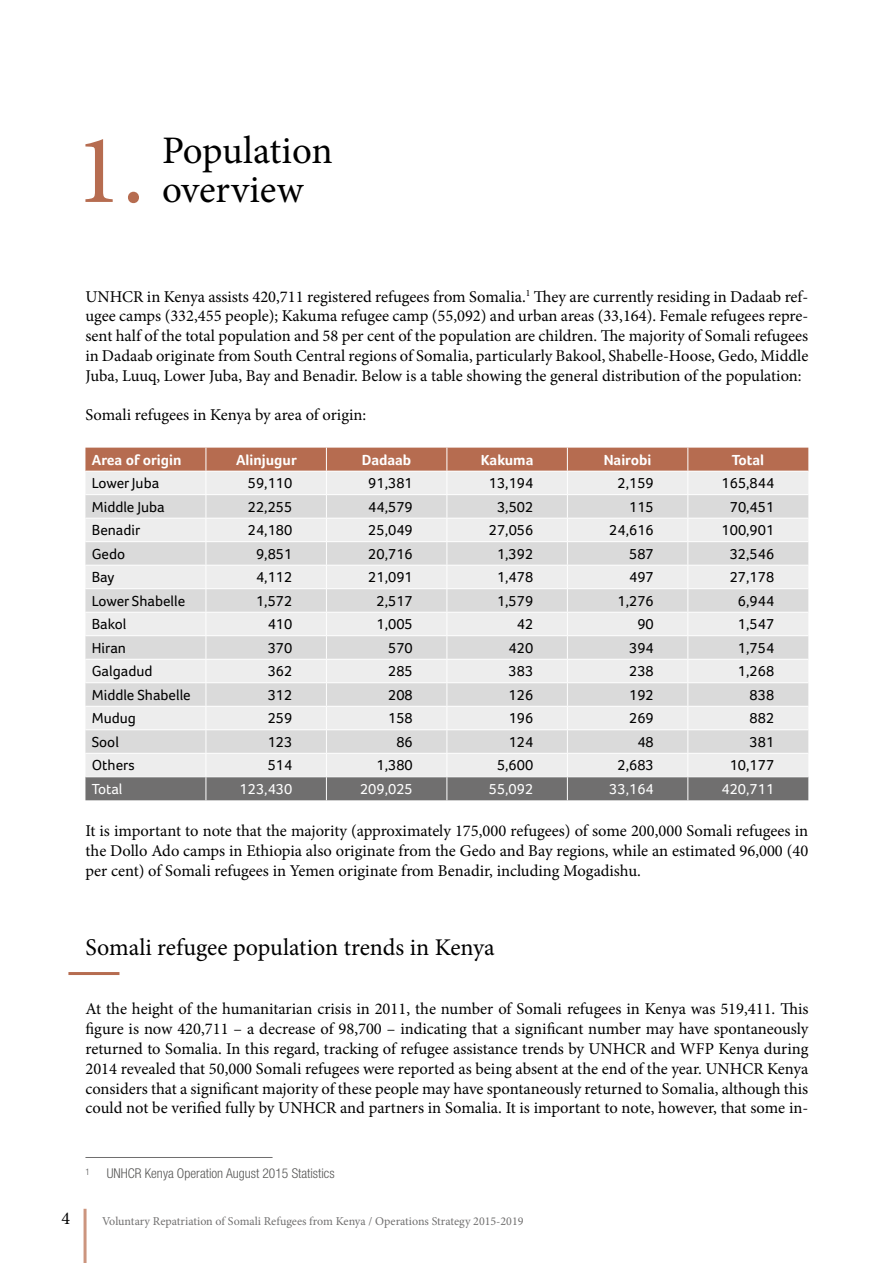
<style>
.page{position:relative;width:893px;height:1263px;background:#fff}
.page>*{position:absolute;margin:0;border:0;box-sizing:border-box;transform-origin:0 0}
.t1{font:99px "Minion Pro";color:#b66c50}
.t2{font:39px/39px "Minion Pro";color:#000}
.t3{font:24px "Minion Pro";color:#000}
.t4{font:18px "Minion Pro";color:#000}
.t5{font:16.5px/19.8px "Minion Pro";color:#000;text-align:justify}
.t6{font:15px "Foco";color:#000}
.t7{font:700 15px "Foco";color:#fff}
.t8{font:15px "Foco";color:#fff}
.t9{font:300 condensed 13.5px "Helvetica Neue CE";color:#575756}
.t10{font:12px "Minion Pro";color:#706f6f}
.t11{font:300 condensed 9px "Helvetica Neue CE";color:#575756}
</style>
<div class="page">
<hr style="left:68px;top:972px;width:51px;height:3px;background:#b66c50">
<svg style="left:85px;top:448px;width:723px;height:352px;background:#dad6d4"></svg>
<hr style="left:85px;top:1157px;width:188px;height:1px;background:#706f6f">
<hr style="left:84px;top:1209px;width:3px;height:54px;background:#cc957e">
<h1 class="t1" style="left:75px;top:104px;width:72px">1.</h1>
<h2 class="t2" style="left:162px;top:131px;width:172px">Population overview</h2>
<p class="t5" style="left:85px;top:286px;width:724px">UNHCR in Kenya assists 420,711 registered refugees from Somalia.<sup>1</sup> They are currently residing in Dadaab ref&shy;ugee camps (332,455 people); Kakuma refugee camp (55,092) and urban areas (33,164). Female refugees repre&shy;sent half of the total population and 58 per cent of the population are children. The majority of Somali refugees in Dadaab originate from South Central regions of Somalia, particularly Bakool, Shabelle-Hoose, Gedo, Middle Juba, Luuq, Lower Juba, Bay and Benadir. Below is a table showing the general distribution of the population:</p>
<p class="t5" style="left:85px;top:405px;width:282px">Somali refugees in Kenya by area of origin:</p>
<p class="t7" style="left:92px;top:451px;width:91px">Area of origin</p>
<p class="t7" style="left:236px;top:451px;width:62px">Alinjugur</p>
<p class="t7" style="left:362px;top:451px;width:51px">Dadaab</p>
<p class="t7" style="left:481px;top:451px;width:54px">Kakuma</p>
<p class="t7" style="left:604px;top:451px;width:49px">Nairobi</p>
<p class="t7" style="left:732px;top:451px;width:34px">Total</p>
<p class="t6" style="left:92px;top:474px;width:69px">Lower Juba</p>
<p class="t6" style="left:248px;top:474px;width:46px">59,110</p>
<p class="t6" style="left:368px;top:474px;width:46px">91,381</p>
<p class="t6" style="left:489px;top:474px;width:46px">13,194</p>
<p class="t6" style="left:617px;top:474px;width:38px">2,159</p>
<p class="t6" style="left:721px;top:474px;width:54px">165,844</p>
<p class="t6" style="left:92px;top:498px;width:75px">Middle Juba</p>
<p class="t6" style="left:248px;top:498px;width:46px">22,255</p>
<p class="t6" style="left:368px;top:498px;width:46px">44,579</p>
<p class="t6" style="left:497px;top:498px;width:38px">3,502</p>
<p class="t6" style="left:629px;top:498px;width:26px">115</p>
<p class="t6" style="left:730px;top:498px;width:46px">70,451</p>
<p class="t6" style="left:92px;top:522px;width:50px">Benadir</p>
<p class="t6" style="left:248px;top:522px;width:46px">24,180</p>
<p class="t6" style="left:368px;top:522px;width:46px">25,049</p>
<p class="t6" style="left:489px;top:522px;width:46px">27,056</p>
<p class="t6" style="left:609px;top:522px;width:46px">24,616</p>
<p class="t6" style="left:721px;top:522px;width:54px">100,901</p>
<p class="t6" style="left:92px;top:545px;width:35px">Gedo</p>
<p class="t6" style="left:256px;top:545px;width:38px">9,851</p>
<p class="t6" style="left:368px;top:545px;width:46px">20,716</p>
<p class="t6" style="left:497px;top:545px;width:38px">1,392</p>
<p class="t6" style="left:629px;top:545px;width:26px">587</p>
<p class="t6" style="left:730px;top:545px;width:46px">32,546</p>
<p class="t6" style="left:92px;top:569px;width:24px">Bay</p>
<p class="t6" style="left:256px;top:569px;width:38px">4,112</p>
<p class="t6" style="left:368px;top:569px;width:46px">21,091</p>
<p class="t6" style="left:497px;top:569px;width:38px">1,478</p>
<p class="t6" style="left:629px;top:569px;width:26px">497</p>
<p class="t6" style="left:730px;top:569px;width:46px">27,178</p>
<p class="t6" style="left:92px;top:592px;width:95px">Lower Shabelle</p>
<p class="t6" style="left:256px;top:592px;width:38px">1,572</p>
<p class="t6" style="left:377px;top:592px;width:38px">2,517</p>
<p class="t6" style="left:497px;top:592px;width:38px">1,579</p>
<p class="t6" style="left:617px;top:592px;width:38px">1,276</p>
<p class="t6" style="left:738px;top:592px;width:38px">6,944</p>
<p class="t6" style="left:92px;top:616px;width:36px">Bakol</p>
<p class="t6" style="left:268px;top:616px;width:26px">410</p>
<p class="t6" style="left:377px;top:616px;width:38px">1,005</p>
<p class="t6" style="left:517px;top:616px;width:18px">42</p>
<p class="t6" style="left:637px;top:616px;width:18px">90</p>
<p class="t6" style="left:738px;top:616px;width:38px">1,547</p>
<p class="t6" style="left:92px;top:639px;width:36px">Hiran</p>
<p class="t6" style="left:268px;top:639px;width:26px">370</p>
<p class="t6" style="left:388px;top:639px;width:26px">570</p>
<p class="t6" style="left:509px;top:639px;width:26px">420</p>
<p class="t6" style="left:629px;top:639px;width:26px">394</p>
<p class="t6" style="left:738px;top:639px;width:38px">1,754</p>
<p class="t6" style="left:92px;top:663px;width:62px">Galgadud</p>
<p class="t6" style="left:268px;top:663px;width:26px">362</p>
<p class="t6" style="left:388px;top:663px;width:26px">285</p>
<p class="t6" style="left:509px;top:663px;width:26px">383</p>
<p class="t6" style="left:629px;top:663px;width:26px">238</p>
<p class="t6" style="left:738px;top:663px;width:38px">1,268</p>
<p class="t6" style="left:92px;top:686px;width:100px">Middle Shabelle</p>
<p class="t6" style="left:268px;top:686px;width:26px">312</p>
<p class="t6" style="left:388px;top:686px;width:26px">208</p>
<p class="t6" style="left:509px;top:686px;width:26px">126</p>
<p class="t6" style="left:629px;top:686px;width:26px">192</p>
<p class="t6" style="left:750px;top:686px;width:26px">838</p>
<p class="t6" style="left:92px;top:710px;width:46px">Mudug</p>
<p class="t6" style="left:268px;top:710px;width:26px">259</p>
<p class="t6" style="left:388px;top:710px;width:26px">158</p>
<p class="t6" style="left:509px;top:710px;width:26px">196</p>
<p class="t6" style="left:629px;top:710px;width:26px">269</p>
<p class="t6" style="left:750px;top:710px;width:26px">882</p>
<p class="t6" style="left:92px;top:733px;width:29px">Sool</p>
<p class="t6" style="left:268px;top:733px;width:26px">123</p>
<p class="t6" style="left:396px;top:733px;width:18px">86</p>
<p class="t6" style="left:509px;top:733px;width:26px">124</p>
<p class="t6" style="left:637px;top:733px;width:18px">48</p>
<p class="t6" style="left:750px;top:733px;width:26px">381</p>
<p class="t6" style="left:92px;top:757px;width:44px">Others</p>
<p class="t6" style="left:268px;top:757px;width:26px">514</p>
<p class="t6" style="left:377px;top:757px;width:38px">1,380</p>
<p class="t6" style="left:497px;top:757px;width:38px">5,600</p>
<p class="t6" style="left:617px;top:757px;width:38px">2,683</p>
<p class="t6" style="left:730px;top:757px;width:46px">10,177</p>
<p class="t8" style="left:92px;top:780px;width:32px">Total</p>
<p class="t8" style="left:240px;top:780px;width:54px">123,430</p>
<p class="t8" style="left:360px;top:780px;width:54px">209,025</p>
<p class="t8" style="left:489px;top:780px;width:46px">55,092</p>
<p class="t8" style="left:609px;top:780px;width:46px">33,164</p>
<p class="t8" style="left:721px;top:780px;width:54px">420,711</p>
<p class="t5" style="left:85px;top:821px;width:724px">It is important to note that the majority (approximately 175,000 refugees) of some 200,000 Somali refugees in the Dollo Ado camps in Ethiopia also originate from the Gedo and Bay regions, while an estimated 96,000 (40 per cent) of Somali refugees in Yemen originate from Benadir, including Mogadishu.</p>
<h3 class="t3" style="left:85px;top:931px;width:411px">Somali refugee population trends in Kenya</h3>
<p class="t5" style="left:85px;top:999px;width:724px">At the height of the humanitarian crisis in 2011, the number of Somali refugees in Kenya was 519,411. This figure is now 420,711 – a decrease of 98,700 – indicating that a significant number may have spontaneously returned to Somalia. In this regard, tracking of refugee assistance trends by UNHCR and WFP Kenya during 2014 revealed that 50,000 Somali refugees were reported as being absent at the end of the year. UNHCR Kenya considers that a significant majority of these people may have spontaneously returned to Somalia, although this could not be verified fully by UNHCR and partners in Somalia. It is important to note, however, that some in-</p>
<p class="t11" style="left:85px;top:1167px;width:6px">1</p>
<p class="t9" style="left:107px;top:1166px;width:229px">UNHCR Kenya Operation August 2015 Statistics</p>
<p class="t4" style="left:62px;top:1207px;width:10px">4</p>
<p class="t10" style="left:102px;top:1213px;width:423px">Voluntary Repatriation of Somali Refugees from Kenya / Operations Strategy 2015-2019</p>
</div>
